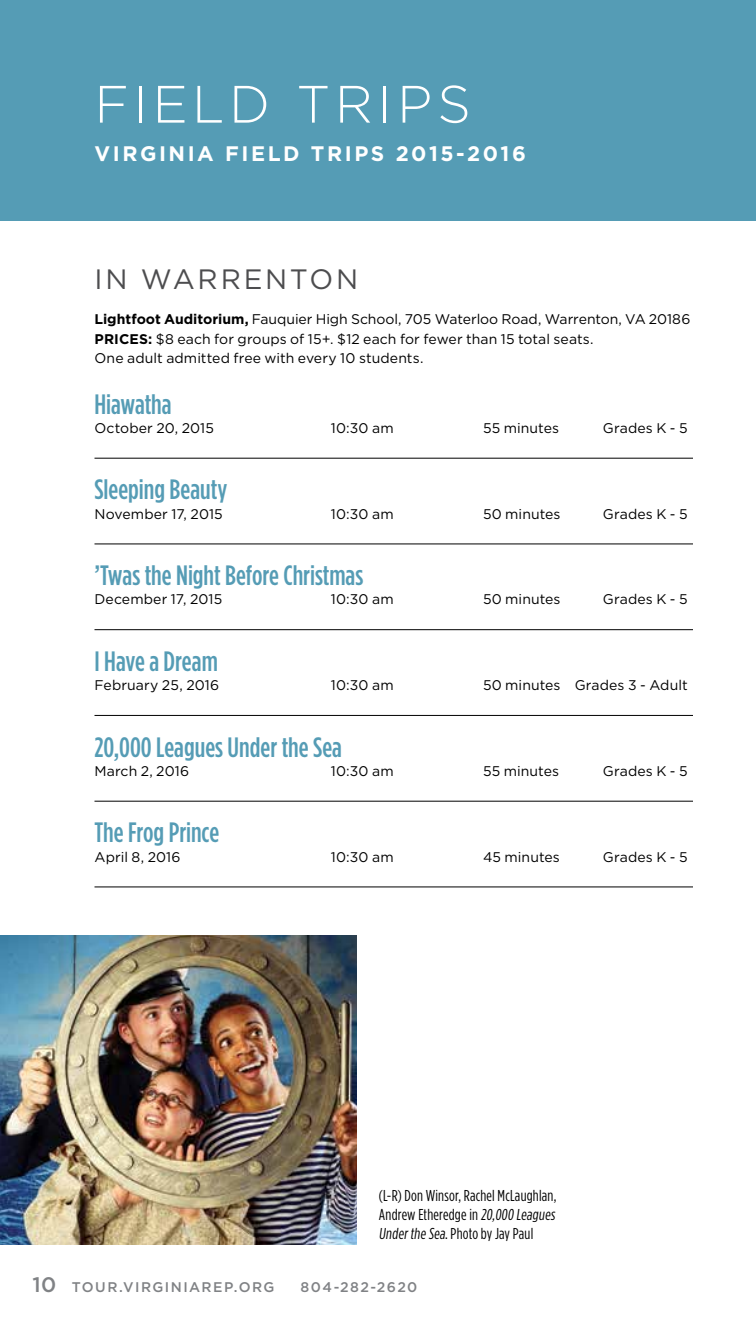
<style>
.page{position:relative;width:756px;height:1323px;background:#fff}
.page>*{position:absolute;margin:0;border:0;box-sizing:border-box;transform-origin:0 0}
.t1{font:300 52.5px "Gotham";letter-spacing:.09em;color:#fff}
.t2{font:500 28px "Gotham Condensed";color:#559cb5}
.t3{font:28px "Gotham";letter-spacing:.095em;color:#4d4d4f}
.t4{font:700 21px "Gotham";letter-spacing:.12em;color:#fff}
.t5{font:15.75px/18.9px "Gotham Condensed";letter-spacing:.015em;color:#000;text-align:justify}
.t6{font:14px/19.2px "Gotham";letter-spacing:.005em;color:#000}
.t7{font:500 14px "Gotham";letter-spacing:.105em;color:#808285}
.s1{font-weight:700}
.s2{font-size:21px}
</style>
<div class="page">
<div style="left:0;top:0;width:756px;height:220px;background:#559cb5"></div>
<hr style="left:94px;top:458px;width:599px;height:1px;background:#000">
<hr style="left:94px;top:544px;width:599px;height:1px;background:#000">
<hr style="left:94px;top:629px;width:599px;height:1px;background:#000">
<hr style="left:94px;top:715px;width:599px;height:1px;background:#000">
<hr style="left:94px;top:801px;width:599px;height:1px;background:#000">
<hr style="left:94px;top:887px;width:599px;height:1px;background:#000">
<img style="left:0;top:936px;width:356px;height:308px">
<h1 class="t1" style="left:94px;top:75px;width:378px">FIELD TRIPS</h1>
<h3 class="t4" style="left:94px;top:142px;width:433px">VIRGINIA FIELD TRIPS 2015-2016</h3>
<h2 class="t3" style="left:94px;top:264px;width:265px">IN WARRENTON</h2>
<p class="t6" style="left:94px;top:309px;width:597px"><span class="s1">Lightfoot Auditorium,</span> Fauquier High School, 705 Waterloo Road, Warrenton, VA 20186<br><span class="s1">PRICES:</span> $8 each for groups of 15+. $12 each for fewer than 15 total seats.<br>One adult admitted free with every 10 students.</p>
<h2 class="t2" style="left:94px;top:388px;width:79px">Hiawatha</h2>
<p class="t6" style="left:94px;top:418px;width:121px">October 20, 2015</p>
<p class="t6" style="left:331px;top:418px;width:64px">10:30 am</p>
<p class="t6" style="left:483px;top:418px;width:78px">55 minutes</p>
<p class="t6" style="left:603px;top:418px;width:86px">Grades K - 5</p>
<h2 class="t2" style="left:94px;top:474px;width:135px">Sleeping Beauty</h2>
<p class="t6" style="left:94px;top:504px;width:130px">November 17, 2015</p>
<p class="t6" style="left:331px;top:504px;width:64px">10:30 am</p>
<p class="t6" style="left:483px;top:504px;width:79px">50 minutes</p>
<p class="t6" style="left:603px;top:504px;width:86px">Grades K - 5</p>
<h2 class="t2" style="left:94px;top:560px;width:270px">’Twas the Night Before Christmas</h2>
<p class="t6" style="left:94px;top:589px;width:129px">December 17, 2015</p>
<p class="t6" style="left:331px;top:589px;width:64px">10:30 am</p>
<p class="t6" style="left:483px;top:589px;width:79px">50 minutes</p>
<p class="t6" style="left:603px;top:589px;width:86px">Grades K - 5</p>
<h2 class="t2" style="left:94px;top:646px;width:125px">I Have a Dream</h2>
<p class="t6" style="left:94px;top:675px;width:126px">February 25, 2016</p>
<p class="t6" style="left:331px;top:675px;width:64px">10:30 am</p>
<p class="t6" style="left:483px;top:675px;width:206px">50 minutes Grades 3 - Adult</p>
<h2 class="t2" style="left:94px;top:731px;width:249px">20,000 Leagues Under the Sea</h2>
<p class="t6" style="left:94px;top:761px;width:96px">March 2, 2016</p>
<p class="t6" style="left:331px;top:761px;width:64px">10:30 am</p>
<p class="t6" style="left:483px;top:761px;width:78px">55 minutes</p>
<p class="t6" style="left:603px;top:761px;width:86px">Grades K - 5</p>
<h2 class="t2" style="left:94px;top:817px;width:126px">The Frog Prince</h2>
<p class="t6" style="left:94px;top:847px;width:88px">April 8, 2016</p>
<p class="t6" style="left:331px;top:847px;width:64px">10:30 am</p>
<p class="t6" style="left:483px;top:847px;width:78px">45 minutes</p>
<p class="t6" style="left:603px;top:847px;width:86px">Grades K - 5</p>
<p class="t5" style="left:379px;top:1186px;width:180px">(L-R) Don Winsor, Rachel McLaughlan, Andrew Etheredge in 20,000 Leagues Underthe Sea. Photo by Jay Paul</p>
<p class="t7" style="left:32px;top:1279px;width:244px"><span class="s2">10</span> TOUR.VIRGINIAREP.ORG</p>
<p class="t7" style="left:301px;top:1279px;width:118px">804-282-2620</p>
</div>
